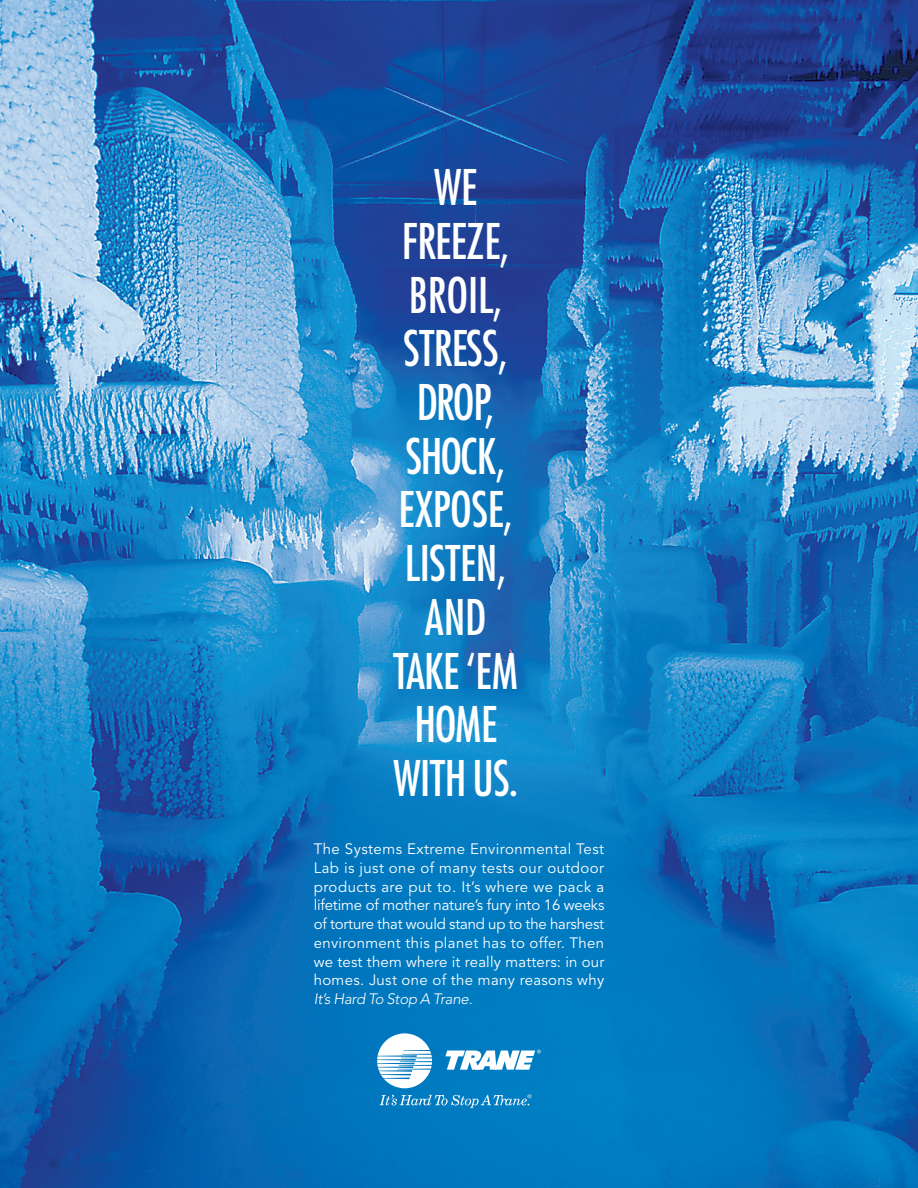
<style>
.page{position:relative;width:918px;height:1188px;background:#fff}
.page>*{position:absolute;margin:0;border:0;box-sizing:border-box;transform-origin:0 0}
.t1{font:condensed 47.85px/53.7px "Futura Std";letter-spacing:-.005em;color:#fff;text-align:center;scale:.96 1}
.t2{font:15px/18.8px "Avenir LT Std";letter-spacing:.025em;color:#fff;text-align:justify}
.t3{font:italic 300 15px "Avenir LT Std";letter-spacing:-.015em;color:#fff}
</style>
<div class="page">
<img style="left:1px;top:0;width:917px;height:1188px">
<svg style="left:377px;top:1033px;width:55px;height:55px"></svg>
<svg style="left:445px;top:1050px;width:96px;height:20px"></svg>
<svg style="left:379px;top:1094px;width:152px;height:14px;background:#3294cd"></svg>
<h1 class="t1" style="left:393px;top:160px;width:131px">WE<br>FREEZE,<br>BROIL,<br>STRESS,<br>DROP,<br>SHOCK,<br>EXPOSE,<br>LISTEN,<br>AND<br>TAKE ‘EM<br>HOME<br>WITH US.</h1>
<p class="t2" style="left:314px;top:840px;width:292px">The Systems Extreme Environmental Test Lab is just one of many tests our outdoor products are put to. It’s where we pack a lifetime of mother nature’s fury into 16 weeks of torture that would stand up to the harshest environment this planet has to offer. Then we test them where it really matters: in our homes. Just one of the many reasons why</p>
<p class="t3" style="left:314px;top:990px;width:160px">It’s Hard To Stop A Trane.</p>
</div>
